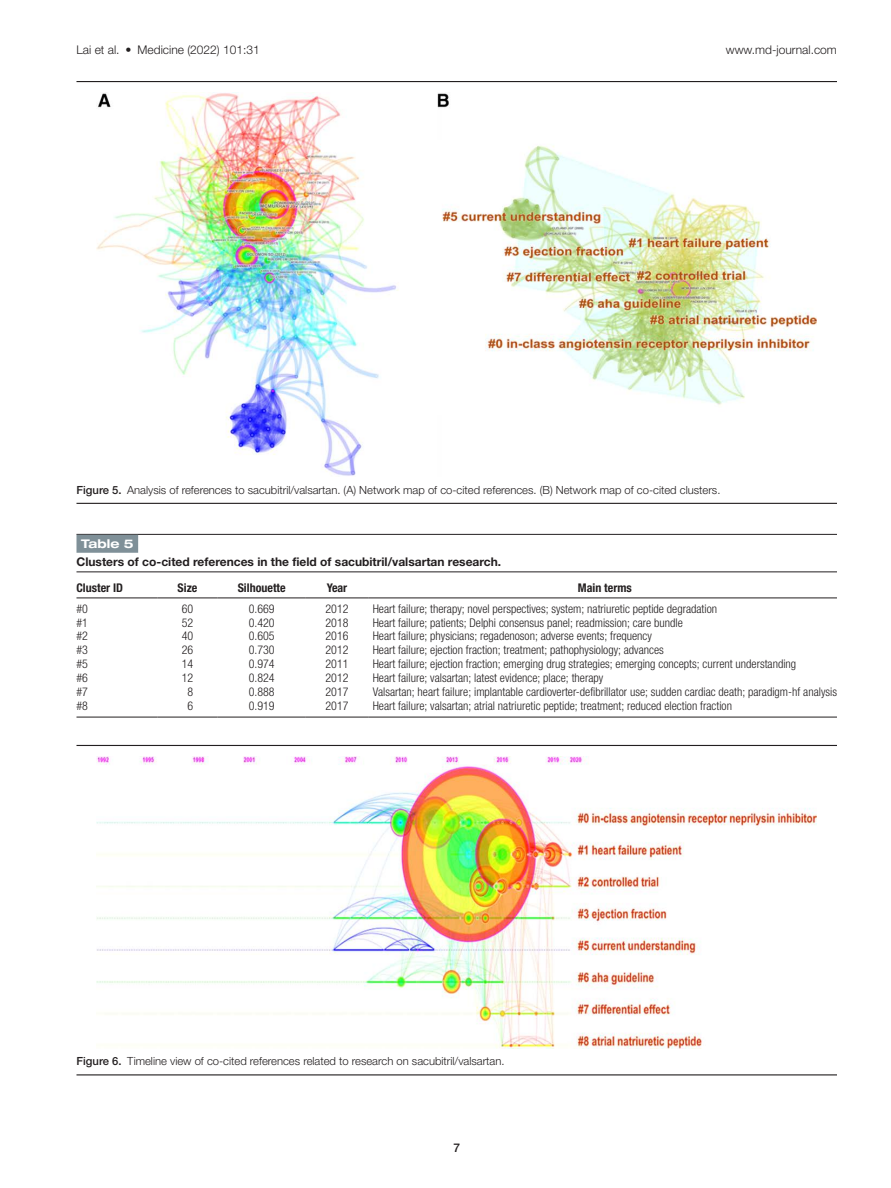
<style>
.page{position:relative;width:891px;height:1188px;background:#fff}
.page>*{position:absolute;margin:0;border:0;box-sizing:border-box;transform-origin:0 0}
.t1{font:300 condensed 12px "Helvetica Neue LT Std";color:#231f20}
.t2{font:700 12px "Helvetica Neue LT Std";color:#231f20}
.t3{font:300 12px "Helvetica Neue LT Std";color:#231f20}
.t4{font:700 condensed 12px "Helvetica Neue LT Std";color:#231f20}
.t5{font:700 expanded 12px "Helvetica Neue LT Std";color:#fff}
.t6{font:500 12px "Helvetica Neue LT Std";color:#231f20}
.t7{font:300 11.25px "Helvetica Neue LT Std";color:#231f20}
.s1{font-weight:500}
</style>
<div class="page">
<img style="left:97px;top:92px;width:720px;height:384px">
<hr style="left:76px;top:81px;width:761px;height:1px;background:#231f20">
<hr style="left:76px;top:503px;width:761px;height:1px;background:#231f20">
<hr style="left:76px;top:534px;width:761px;height:1px;background:#231f20">
<div style="left:76px;top:535px;width:62px;height:18px;background:#7f9098"></div>
<hr style="left:76px;top:572px;width:761px;height:1px;background:#231f20">
<hr style="left:76px;top:598px;width:81px;height:1px;background:#231f20">
<hr style="left:157px;top:598px;width:61px;height:1px;background:#231f20">
<hr style="left:218px;top:598px;width:88px;height:1px;background:#231f20">
<hr style="left:306px;top:598px;width:62px;height:1px;background:#231f20">
<hr style="left:368px;top:598px;width:469px;height:1px;background:#231f20">
<hr style="left:76px;top:717px;width:81px;height:1px;background:#231f20">
<hr style="left:157px;top:717px;width:61px;height:1px;background:#231f20">
<hr style="left:218px;top:717px;width:88px;height:1px;background:#231f20">
<hr style="left:306px;top:717px;width:62px;height:1px;background:#231f20">
<hr style="left:368px;top:717px;width:469px;height:1px;background:#231f20">
<img style="left:97px;top:756px;width:720px;height:292px">
<hr style="left:76px;top:745px;width:761px;height:1px;background:#231f20">
<hr style="left:76px;top:1074px;width:761px;height:1px;background:#231f20">
<p class="t3" style="left:76px;top:42px;width:185px">Lai et al. • Medicine (2022) 101:31</p>
<p class="t3" style="left:726px;top:42px;width:113px">www.md-journal.com</p>
<p class="t7" style="left:76px;top:483px;width:645px"><span class="s1">Figure 5.</span> Analysis of references to sacubitril/valsartan. (A) Network map of co-cited references. (B) Network map of co-cited clusters.</p>
<p class="t5" style="left:81px;top:536px;width:54px">Table 5</p>
<p class="t2" style="left:76px;top:555px;width:426px">Clusters of co-cited references in the field of sacubitril/valsartan research.</p>
<p class="t4" style="left:76px;top:580px;width:48px">Cluster ID</p>
<p class="t4" style="left:178px;top:580px;width:21px">Size</p>
<p class="t4" style="left:238px;top:580px;width:49px">Silhouette</p>
<p class="t4" style="left:327px;top:580px;width:22px">Year</p>
<p class="t4" style="left:578px;top:580px;width:55px">Main terms</p>
<p class="t1" style="left:76px;top:602px;width:13px">#0</p>
<p class="t1" style="left:182px;top:602px;width:13px">60</p>
<p class="t1" style="left:249px;top:602px;width:27px">0.669</p>
<p class="t1" style="left:326px;top:602px;width:25px">2012</p>
<p class="t1" style="left:373px;top:602px;width:346px">Heart failure; therapy; novel perspectives; system; natriuretic peptide degradation</p>
<p class="t1" style="left:76px;top:616px;width:13px">#1</p>
<p class="t1" style="left:182px;top:616px;width:13px">52</p>
<p class="t1" style="left:249px;top:616px;width:27px">0.420</p>
<p class="t1" style="left:326px;top:616px;width:25px">2018</p>
<p class="t1" style="left:373px;top:616px;width:312px">Heart failure; patients; Delphi consensus panel; readmission; care bundle</p>
<p class="t1" style="left:76px;top:629px;width:13px">#2</p>
<p class="t1" style="left:182px;top:629px;width:13px">40</p>
<p class="t1" style="left:249px;top:629px;width:27px">0.605</p>
<p class="t1" style="left:326px;top:629px;width:25px">2016</p>
<p class="t1" style="left:373px;top:629px;width:281px">Heart failure; physicians; regadenoson; adverse events; frequency</p>
<p class="t1" style="left:76px;top:643px;width:13px">#3</p>
<p class="t1" style="left:182px;top:643px;width:13px">26</p>
<p class="t1" style="left:249px;top:643px;width:27px">0.730</p>
<p class="t1" style="left:326px;top:643px;width:25px">2012</p>
<p class="t1" style="left:373px;top:643px;width:293px">Heart failure; ejection fraction; treatment; pathophysiology; advances</p>
<p class="t1" style="left:76px;top:657px;width:13px">#5</p>
<p class="t1" style="left:182px;top:657px;width:13px">14</p>
<p class="t1" style="left:249px;top:657px;width:27px">0.974</p>
<p class="t1" style="left:326px;top:657px;width:25px">2011</p>
<p class="t1" style="left:373px;top:657px;width:425px">Heart failure; ejection fraction; emerging drug strategies; emerging concepts; current understanding</p>
<p class="t1" style="left:76px;top:671px;width:13px">#6</p>
<p class="t1" style="left:182px;top:671px;width:13px">12</p>
<p class="t1" style="left:249px;top:671px;width:27px">0.824</p>
<p class="t1" style="left:326px;top:671px;width:25px">2012</p>
<p class="t1" style="left:373px;top:671px;width:232px">Heart failure; valsartan; latest evidence; place; therapy</p>
<p class="t1" style="left:76px;top:685px;width:13px">#7</p>
<p class="t1" style="left:188px;top:685px;width:7px">8</p>
<p class="t1" style="left:249px;top:685px;width:27px">0.888</p>
<p class="t1" style="left:326px;top:685px;width:25px">2017</p>
<p class="t1" style="left:373px;top:685px;width:466px">Valsartan; heart failure; implantable cardioverter-defibrillator use; sudden cardiac death; paradigm-hf analysis</p>
<p class="t1" style="left:76px;top:698px;width:13px">#8</p>
<p class="t1" style="left:188px;top:698px;width:7px">6</p>
<p class="t1" style="left:249px;top:698px;width:27px">0.919</p>
<p class="t1" style="left:326px;top:698px;width:25px">2017</p>
<p class="t1" style="left:373px;top:698px;width:361px">Heart failure; valsartan; atrial natriuretic peptide; treatment; reduced election fraction</p>
<p class="t7" style="left:76px;top:1054px;width:430px"><span class="s1">Figure 6.</span> Timeline view of co-cited references related to research on sacubitril/valsartan.</p>
<p class="t6" style="left:453px;top:1140px;width:8px">7</p>
</div>
